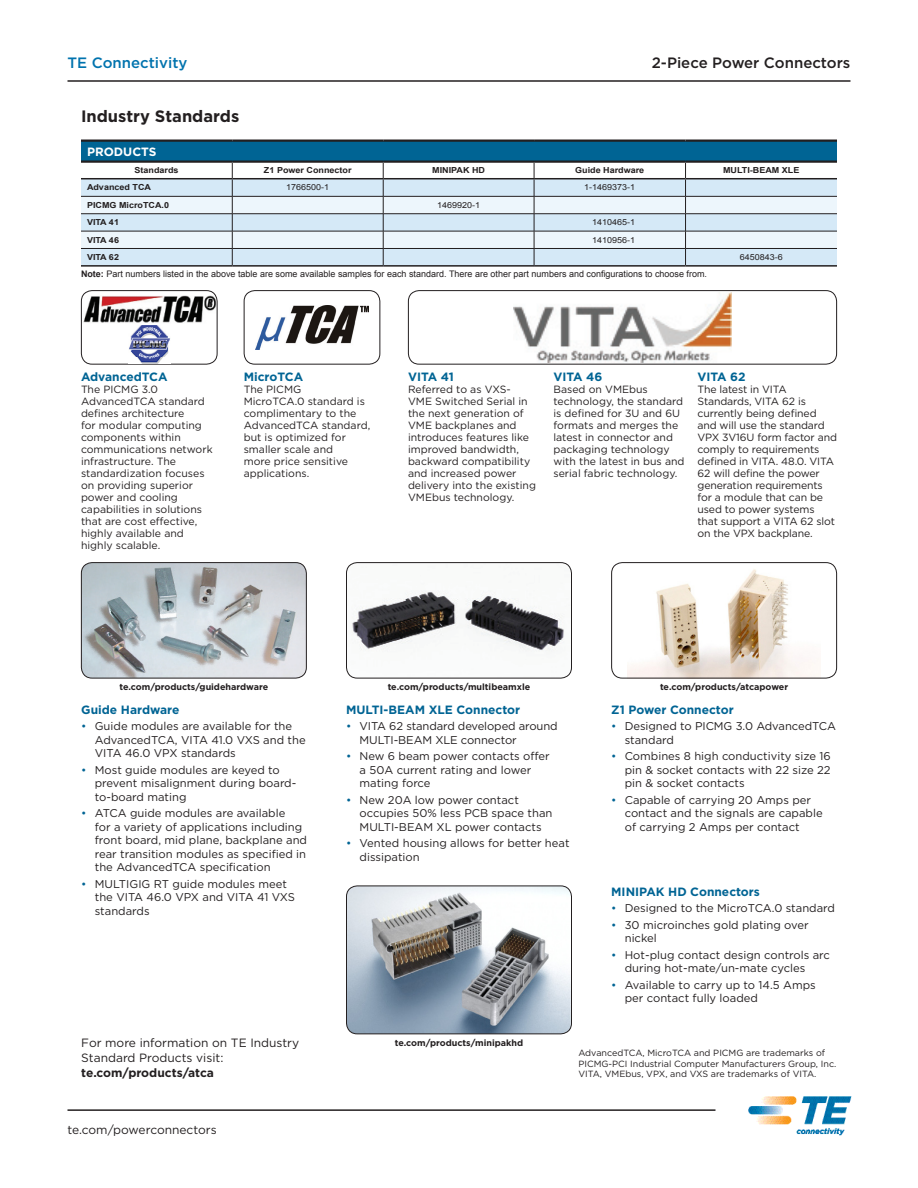
<style>
.page{position:relative;width:918px;height:1188px;background:#fff}
.page>*{position:absolute;margin:0;border:0;box-sizing:border-box;transform-origin:0 0}
.t1{font:700 16.5px "Gotham";color:#231f20}
.t2{font:500 15px "Gotham";color:#231f20}
.t3{font:500 15px "Gotham";color:#0073ae}
.t4{font:700 12px "Gotham";color:#006494}
.t5{font:12px/15px "Gotham";color:#231f20}
.t6{font:700 12px "Gotham";color:#231f20}
.t7{font:700 12px "Gotham";color:#fff}
.t8{font:11.25px/13.5px "Gotham";color:#231f20}
.t9{font:10.5px/12px "Gotham";color:#231f20}
.t10{font:9px/10.5px "Gotham";color:#231f20}
.t11{font:9px "Arial";color:#231f20}
.t12{font:700 9px "Gotham";color:#231f20}
.t13{font:700 8.25px "Arial";color:#231f20;scale:1.08 1}
.t14{font:8.25px "Arial";color:#231f20;scale:1.08 1}
.s1{font-weight:700}
.s2{color:#006494}
</style>
<div class="page">
<hr style="left:68px;top:1109px;width:647px;height:2px;background:#231f20">
<hr style="left:68px;top:80px;width:783px;height:2px;background:#231f20">
<img style="left:748px;top:1096px;width:104px;height:40px">
<img style="left:82px;top:564px;width:224px;height:114px">
<div style="left:81px;top:562px;width:226px;height:116px;border:1px solid #231f20;border-radius:11px"></div>
<div style="left:81px;top:141px;width:756px;height:21px;background:#006494"></div>
<hr style="left:81px;top:140px;width:151px;height:2px;background:#231f20">
<hr style="left:232px;top:140px;width:151px;height:2px;background:#231f20">
<hr style="left:383px;top:140px;width:151px;height:2px;background:#231f20">
<hr style="left:534px;top:140px;width:152px;height:2px;background:#231f20">
<hr style="left:686px;top:140px;width:151px;height:2px;background:#231f20">
<hr style="left:81px;top:160px;width:151px;height:3px;background:#231f20">
<hr style="left:232px;top:160px;width:151px;height:3px;background:#231f20">
<hr style="left:383px;top:160px;width:151px;height:3px;background:#231f20">
<hr style="left:534px;top:160px;width:152px;height:3px;background:#231f20">
<hr style="left:686px;top:160px;width:151px;height:3px;background:#231f20">
<svg style="left:81px;top:163px;width:756px;height:102px;background:#d8e4ed"></svg>
<hr style="left:81px;top:265px;width:151px;height:2px;background:#231f20">
<hr style="left:232px;top:265px;width:151px;height:2px;background:#231f20">
<hr style="left:383px;top:265px;width:151px;height:2px;background:#231f20">
<hr style="left:534px;top:265px;width:152px;height:2px;background:#231f20">
<hr style="left:686px;top:265px;width:151px;height:2px;background:#231f20">
<img style="left:83px;top:295px;width:133px;height:28px">
<div style="left:81px;top:290px;width:137px;height:75px;border:1px solid #231f20;border-radius:11px"></div>
<img style="left:255px;top:305px;width:114px;height:44px">
<div style="left:244px;top:290px;width:136px;height:75px;border:1px solid #231f20;border-radius:11px"></div>
<img style="left:513px;top:293px;width:219px;height:69px">
<div style="left:408px;top:290px;width:429px;height:75px;border:1px solid #231f20;border-radius:11px"></div>
<img style="left:129px;top:325px;width:41px;height:38px">
<img style="left:346px;top:886px;width:225px;height:148px">
<div style="left:346px;top:886px;width:226px;height:148px;border:1px solid #231f20;border-radius:11px"></div>
<img style="left:627px;top:569px;width:191px;height:107px">
<div style="left:611px;top:562px;width:226px;height:116px;border:1px solid #231f20;border-radius:11px"></div>
<img style="left:346px;top:564px;width:226px;height:114px">
<div style="left:346px;top:562px;width:226px;height:116px;border:1px solid #231f20;border-radius:11px"></div>
<h2 class="t3" style="left:68px;top:52px;width:122px">TE Connectivity</h2>
<h2 class="t2" style="left:652px;top:52px;width:200px">2-Piece Power Connectors</h2>
<h1 class="t1" style="left:81px;top:105px;width:160px">Industry Standards</h1>
<p class="t7" style="left:87px;top:144px;width:71px">PRODUCTS</p>
<p class="t13" style="left:135px;top:165px;width:42px">Standards</p>
<p class="t13" style="left:264px;top:165px;width:83px">Z1 Power Connector</p>
<p class="t13" style="left:432px;top:165px;width:50px">MINIPAK HD</p>
<p class="t13" style="left:575px;top:165px;width:65px">Guide Hardware</p>
<p class="t13" style="left:723px;top:165px;width:72px">MULTI-BEAM XLE</p>
<p class="t13" style="left:87px;top:182px;width:61px">Advanced TCA</p>
<p class="t14" style="left:286px;top:182px;width:41px">1766500-1</p>
<p class="t14" style="left:584px;top:182px;width:49px">1-1469373-1</p>
<p class="t13" style="left:87px;top:200px;width:77px">PICMG MicroTCA.0</p>
<p class="t14" style="left:437px;top:200px;width:41px">1469920-1</p>
<p class="t13" style="left:87px;top:217px;width:31px">VITA 41</p>
<p class="t14" style="left:592px;top:217px;width:41px">1410465-1</p>
<p class="t13" style="left:87px;top:234px;width:31px">VITA 46</p>
<p class="t14" style="left:592px;top:235px;width:41px">1410956-1</p>
<p class="t13" style="left:87px;top:252px;width:31px">VITA 62</p>
<p class="t14" style="left:740px;top:252px;width:41px">6450843-6</p>
<p class="t11" style="left:81px;top:268px;width:628px"><span class="s1">Note:</span> Part numbers listed in the above table are some available samples for each standard. There are other part numbers and configurations to choose from.</p>
<p class="t4" style="left:81px;top:369px;width:88px">AdvancedTCA</p>
<p class="t9" style="left:81px;top:383px;width:133px">The PICMG 3.0<br>AdvancedTCA standard defines architecture<br>for modular computing components within communications network infrastructure. The standardization focuses on providing superior power and cooling capabilities in solutions that are cost effective, highly available and highly scalable.</p>
<p class="t4" style="left:244px;top:369px;width:61px">MicroTCA</p>
<p class="t9" style="left:244px;top:383px;width:128px">The PICMG<br>MicroTCA.0 standard is complimentary to the<br>AdvancedTCA standard, but is optimized for smaller scale and<br>more price sensitive applications.</p>
<p class="t4" style="left:408px;top:369px;width:47px">VITA 41</p>
<p class="t9" style="left:408px;top:383px;width:129px">Referred to as VXS-<br>VME Switched Serial in the next generation of<br>VME backplanes and introduces features like improved bandwidth, backward compatibility and increased power delivery into the existing<br>VMEbus technology.</p>
<p class="t4" style="left:554px;top:369px;width:51px">VITA 46</p>
<p class="t9" style="left:554px;top:383px;width:133px">Based on VMEbus technology, the standard is defined for 3U and 6U formats and merges the latest in connector and packaging technology with the latest in bus and serial fabric technology.</p>
<p class="t4" style="left:698px;top:369px;width:50px">VITA 62</p>
<p class="t9" style="left:698px;top:383px;width:141px">The latest in VITA<br>Standards, VITA 62 is currently being defined and will use the standard<br>VPX 3V16U form factor and comply to requirements defined in VITA. 48.0. VITA<br>62 will define the power generation requirements for a module that can be used to power systems that support a VITA 62 slot on the VPX backplane.</p>
<p class="t12" style="left:119px;top:681px;width:150px">te.com/products/guidehardware</p>
<p class="t12" style="left:388px;top:681px;width:144px">te.com/products/multibeamxle</p>
<p class="t12" style="left:660px;top:681px;width:130px">te.com/products/atcapower</p>
<p class="t4" style="left:81px;top:702px;width:100px">Guide Hardware</p>
<p class="t8" style="left:95px;top:719px;width:212px;text-indent:-14px"><span class="s2">•</span> Guide modules are available for the<br>AdvancedTCA, VITA 41.0 VXS and the<br>VITA 46.0 VPX standards</p>
<p class="t8" style="left:95px;top:763px;width:203px;text-indent:-14px"><span class="s2">•</span> Most guide modules are keyed to prevent misalignment during board&shy;to-board mating</p>
<p class="t8" style="left:95px;top:806px;width:214px;text-indent:-14px"><span class="s2">•</span> ATCA guide modules are available<br>for a variety of applications including front board, mid plane, backplane and rear transition modules as specified in the AdvancedTCA specification</p>
<p class="t8" style="left:95px;top:877px;width:202px;text-indent:-14px"><span class="s2">•</span> MULTIGIG RT guide modules meet the VITA 46.0 VPX and VITA 41 VXS standards</p>
<p class="t4" style="left:611px;top:884px;width:150px">MINIPAK HD Connectors</p>
<p class="t4" style="left:346px;top:702px;width:176px">MULTI-BEAM XLE Connector</p>
<p class="t8" style="left:360px;top:719px;width:200px;text-indent:-14px"><span class="s2">•</span> VITA 62 standard developed around<br>MULTI-BEAM XLE connector</p>
<p class="t8" style="left:360px;top:749px;width:192px;text-indent:-14px"><span class="s2">•</span> New 6 beam power contacts offer a 50A current rating and lower mating force</p>
<p class="t8" style="left:360px;top:793px;width:194px;text-indent:-14px"><span class="s2">•</span> New 20A low power contact occupies 50% less PCB space than<br>MULTI-BEAM XL power contacts</p>
<p class="t8" style="left:360px;top:836px;width:211px;text-indent:-14px"><span class="s2">•</span> Vented housing allows for better heat dissipation</p>
<p class="t4" style="left:611px;top:702px;width:124px">Z1 Power Connector</p>
<p class="t8" style="left:625px;top:719px;width:213px;text-indent:-14px"><span class="s2">•</span> Designed to PICMG 3.0 AdvancedTCA standard</p>
<p class="t8" style="left:625px;top:749px;width:208px;text-align:justify;text-indent:-14px"><span class="s2">•</span> Combines 8 high conductivity size 16 pin &amp; socket contacts with 22 size 22 pin &amp; socket contacts</p>
<p class="t8" style="left:625px;top:793px;width:199px;text-indent:-14px"><span class="s2">•</span> Capable of carrying 20 Amps per contact and the signals are capable of carrying 2 Amps per contact</p>
<p class="t8" style="left:611px;top:901px;width:225px"><span class="s2">•</span> Designed to the MicroTCA.0 standard</p>
<p class="t8" style="left:625px;top:918px;width:185px;text-indent:-14px"><span class="s2">•</span> 30 microinches gold plating over nickel</p>
<p class="t8" style="left:625px;top:948px;width:207px;text-indent:-14px"><span class="s2">•</span> Hot-plug contact design controls arc during hot-mate/un-mate cycles</p>
<p class="t8" style="left:625px;top:978px;width:193px;text-indent:-14px"><span class="s2">•</span> Available to carry up to 14.5 Amps per contact fully loaded</p>
<p class="t5" style="left:81px;top:1035px;width:219px">For more information on TE Industry<br>Standard Products visit:</p>
<p class="t6" style="left:81px;top:1064px;width:134px">te.com/products/atca</p>
<p class="t5" style="left:68px;top:1122px;width:151px">te.com/powerconnectors</p>
<p class="t12" style="left:395px;top:1037px;width:130px">te.com/products/minipakhd</p>
<p class="t10" style="left:578px;top:1047px;width:259px">AdvancedTCA, MicroTCA and PICMG are trademarks of<br>PICMG-PCI Industrial Computer Manufacturers Group, Inc.<br>VITA, VMEbus, VPX, and VXS are trademarks of VITA.</p>
</div>
